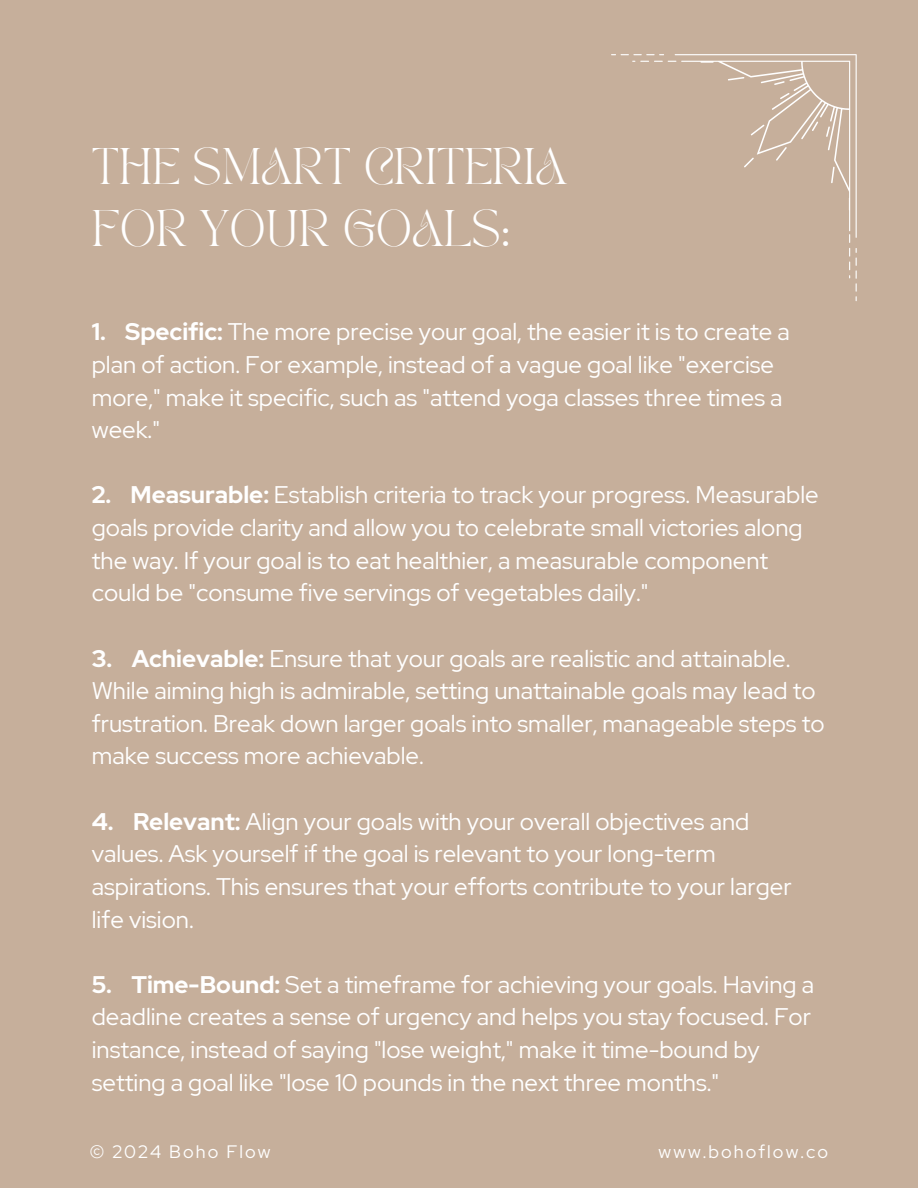
<style>
.page{position:relative;width:918px;height:1188px;background:#c6af9b}
.page>*{position:absolute;margin:0;border:0;box-sizing:border-box;transform-origin:0 0}
.t1{font:36px/61.8px "TAN PEARL Regular";color:#fff}
.t2{font:24px/32.7px "Red Hat Display";color:#fff}
.t3{font:18px "Red Hat Display";letter-spacing:.115em;color:#fff}
.s1{font-weight:700}
</style>
<div class="page">
<svg style="left:611px;top:54px;width:245px;height:247px"></svg>
<h2 class="t1" style="left:92px;top:139px;width:477px">THE SMART CRITERIA<br>FOR YOUR GOALS:</h2>
<p class="t2" style="left:92px;top:315px;width:700px"><span class="s1">1. Specific:</span> The more precise your goal, the easier it is to create a plan of action. For example, instead of a vague goal like "exercise more," make it specific, such as "attend yoga classes three times a week."</p>
<h1 class="t2" style="left:92px;top:479px;width:728px"><span class="s1">2. Measurable:</span> Establish criteria to track your progress. Measurable goals provide clarity and allow you to celebrate small victories along the way. If your goal is to eat healthier, a measurable component could be "consume five servings of vegetables daily."</h1>
<h2 class="t2" style="left:92px;top:642px;width:734px"><span class="s1">3. Achievable:</span> Ensure that your goals are realistic and attainable.<br>While aiming high is admirable, setting unattainable goals may lead to frustration. Break down larger goals into smaller, manageable steps to make success more achievable.</h2>
<h2 class="t2" style="left:92px;top:805px;width:701px"><span class="s1">4. Relevant:</span> Align your goals with your overall objectives and values. Ask yourself if the goal is relevant to your long-term aspirations. This ensures that your efforts contribute to your larger life vision.</h2>
<h2 class="t2" style="left:92px;top:968px;width:724px"><span class="s1">5. Time-Bound:</span> Set a timeframe for achieving your goals. Having a deadline creates a sense of urgency and helps you stay focused. For instance, instead of saying "lose weight," make it time-bound by setting a goal like "lose 10 pounds in the next three months."</h2>
<p class="t3" style="left:90px;top:1140px;width:182px">© 2024 Boho Flow</p>
<p class="t3" style="left:659px;top:1140px;width:171px">www.bohoflow.co</p>
</div>
